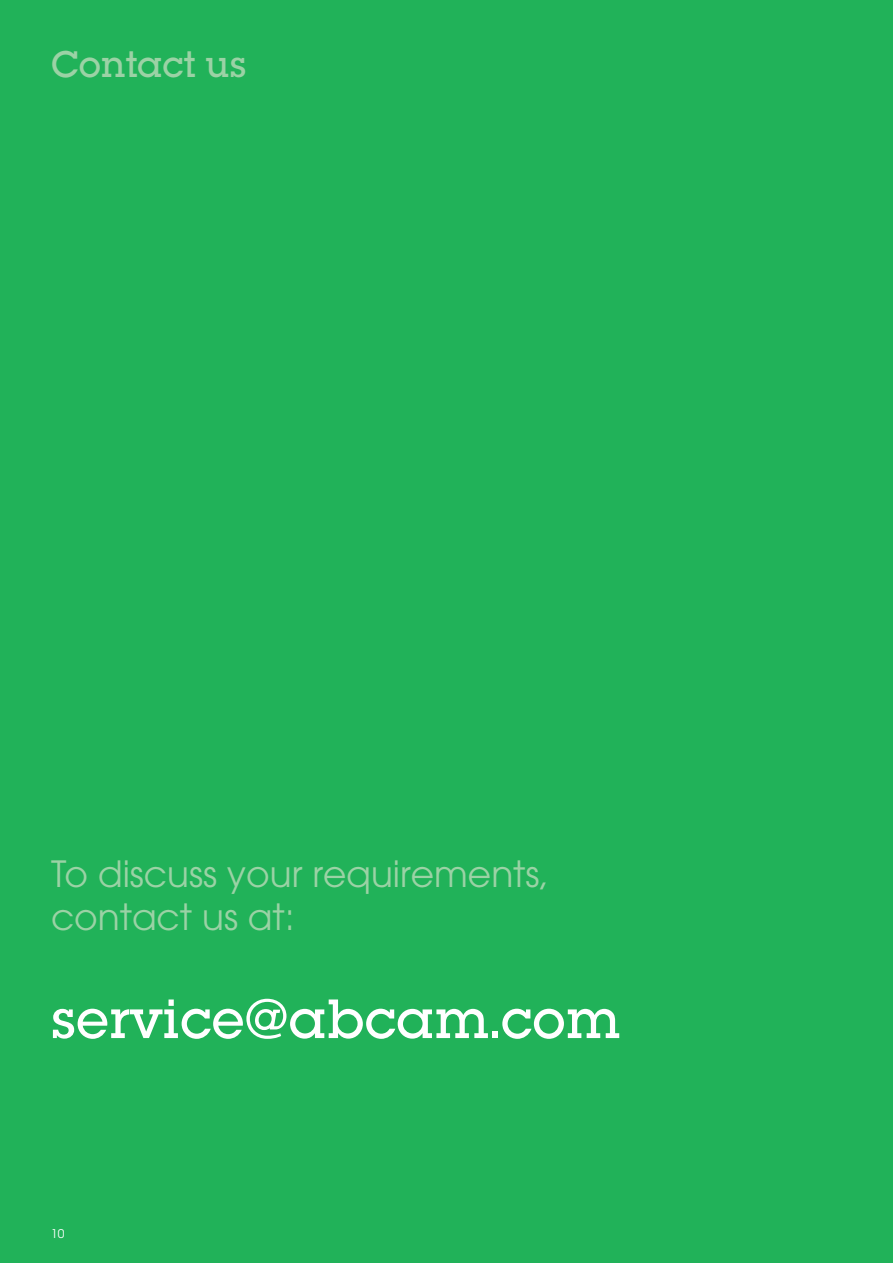
<style>
.page{position:relative;width:893px;height:1263px;background:#21b259}
.page>*{position:absolute;margin:0;border:0;box-sizing:border-box;transform-origin:0 0}
.Heading01{font:500 54px "Lubalin Graph Std";color:#fff}
.Heading01-2{font:36px "ITC Avant Garde W1 G";color:#9bd2a5}
.Heading01-3{font:500 36px "Lubalin Graph Std";color:#9bd2a5}
.t1{font:12px "ITC Avant Garde W1 G";color:#fff}
</style>
<div class="page">
<p class="Heading01-3" style="left:51px;top:41px;width:197px">Contact us</p>
<p class="Heading01-2" style="left:51px;top:851px;width:500px">To discuss your requirements,</p>
<p class="Heading01-2" style="left:51px;top:894px;width:245px">contact us at:</p>
<p class="Heading01" style="left:51px;top:985px;width:571px">service@abcam.com</p>
<p class="t1" style="left:51px;top:1226px;width:15px">10</p>
</div>
